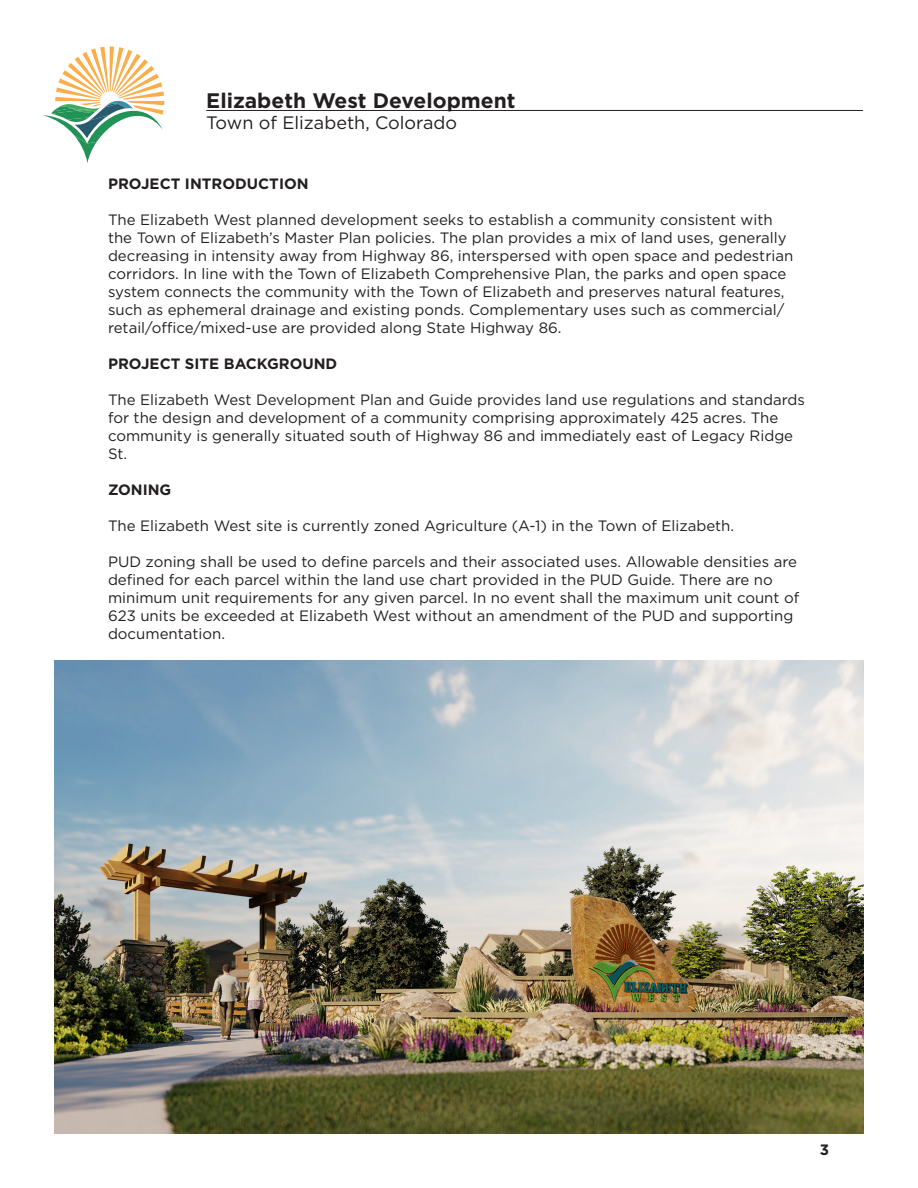
<style>
.page{position:relative;width:918px;height:1188px;background:#fff}
.page>*{position:absolute;margin:0;border:0;box-sizing:border-box;transform-origin:0 0}
.t1{font:700 21px "Gotham";color:#231f20}
.t2{font:18px "Gotham";color:#231f20}
.t3{font:700 17.1px "Chaparral Pro";letter-spacing:.005em;color:#231f20}
.t4{font:15px/18px "Gotham";color:#231f20}
.t5{font:700 15px "Gotham";color:#231f20}
.t6{font:700 13.65px "Chaparral Pro";color:#231f20}
</style>
<div class="page">
<svg style="left:43px;top:47px;width:122px;height:116px"></svg>
<hr style="left:206px;top:110px;width:657px;height:1px;background:#231f20">
<img style="left:54px;top:661px;width:810px;height:473px">
<p class="t1" style="left:206px;top:86px;width:311px">Elizabeth West Development</p>
<p class="t2" style="left:206px;top:111px;width:252px">Town of Elizabeth, Colorado</p>
<p class="t5" style="left:108px;top:174px;width:202px">PROJECT INTRODUCTION</p>
<p class="t4" style="left:108px;top:210px;width:687px">The Elizabeth West planned development seeks to establish a community consistent with the Town of Elizabeth’s Master Plan policies. The plan provides a mix of land uses, generally decreasing in intensity away from Highway 86, interspersed with open space and pedestrian corridors. In line with the Town of Elizabeth Comprehensive Plan, the parks and open space system connects the community with the Town of Elizabeth and preserves natural features, such as ephemeral drainage and existing ponds. Complementary uses such as commercial/ retail/office/mixed-use are provided along State Highway 86.</p>
<p class="t5" style="left:108px;top:354px;width:231px">PROJECT SITE BACKGROUND</p>
<p class="t4" style="left:108px;top:390px;width:698px">The Elizabeth West Development Plan and Guide provides land use regulations and standards for the design and development of a community comprising approximately 425 acres. The community is generally situated south of Highway 86 and immediately east of Legacy Ridge St.</p>
<p class="t5" style="left:108px;top:480px;width:65px">ZONING</p>
<p class="t4" style="left:108px;top:516px;width:628px">The Elizabeth West site is currently zoned Agriculture (A-1) in the Town of Elizabeth.</p>
<p class="t4" style="left:108px;top:552px;width:693px">PUD zoning shall be used to define parcels and their associated uses. Allowable densities are defined for each parcel within the land use chart provided in the PUD Guide. There are no minimum unit requirements for any given parcel. In no event shall the maximum unit count of 623 units be exceeded at Elizabeth West without an amendment of the PUD and supporting documentation.</p>
<p class="t3" style="left:124px;top:311px;width:94px">ELIZABETH</p>
<p class="t6" style="left:135px;top:329px;width:71px">WEST</p>
<p class="t5" style="left:820px;top:1140px;width:11px">3</p>
</div>
